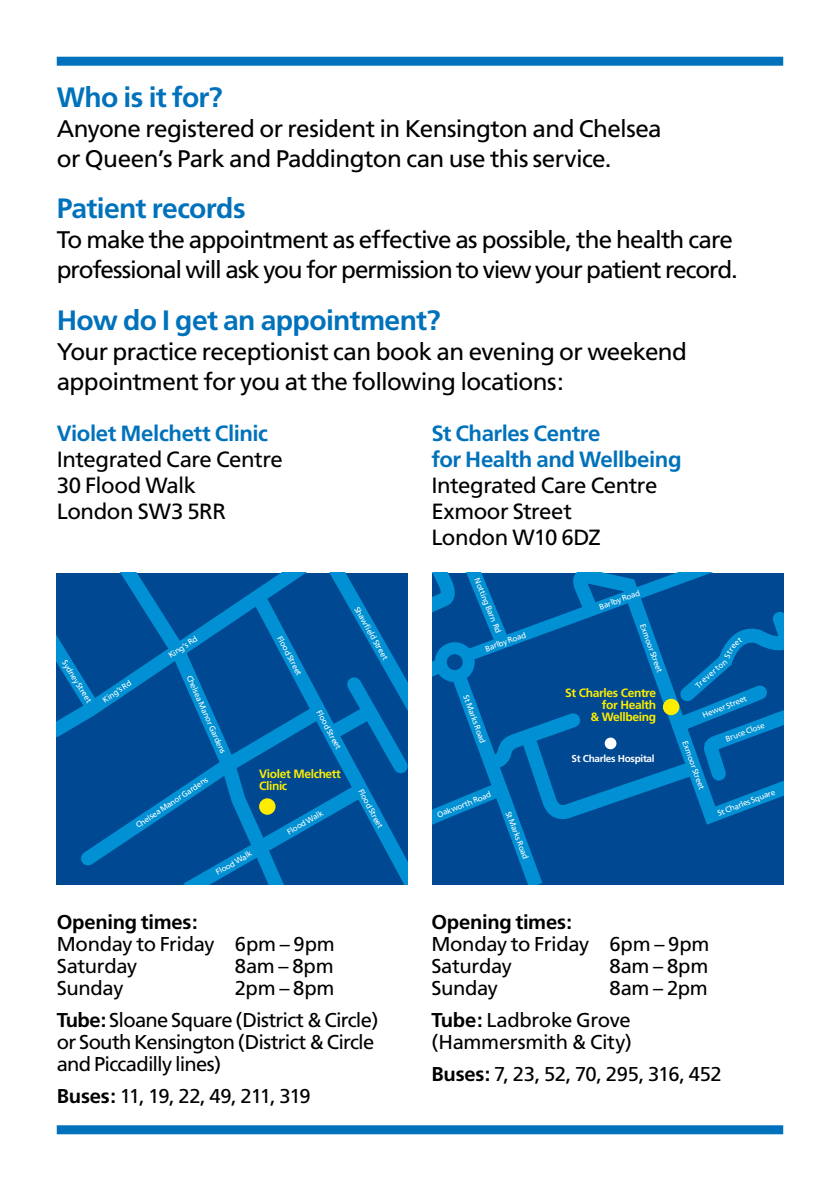
<style>
.page{position:relative;width:840px;height:1191px;background:#fff}
.page>*{position:absolute;margin:0;border:0;box-sizing:border-box;transform-origin:0 0}
.t1{font:700 28px "Frutiger";letter-spacing:-.025em;color:#0072bb}
.t2{font:24px/30px "Frutiger";letter-spacing:-.03em;color:#000}
.t3{font:22px/26px "Frutiger";letter-spacing:-.02em;color:#000}
.t4{font:700 22px/26px "Frutiger";letter-spacing:-.02em;color:#0072bb}
.t5{font:20px/22px "Frutiger";letter-spacing:-.025em;color:#000}
.t6{font:700 20px "Frutiger";letter-spacing:-.015em;color:#000}
.t7{font:20px "Frutiger";letter-spacing:-.055em;color:#000}
.t8{font:700 12px/12px "Frutiger";letter-spacing:-.03em;color:#ffed00}
.t9{font:700 10px "Frutiger";letter-spacing:-.03em;color:#fff}
.t10{font:8px "Frutiger";color:#fff}
.s1{font-weight:700}
</style>
<div class="page">
<div style="left:57px;top:57px;width:725px;height:9px;background:#0072bb"></div>
<div style="left:57px;top:1125px;width:725px;height:9px;background:#0072bb"></div>
<div style="left:57px;top:573px;width:46px;height:177px;background:#004992"></div>
<svg style="left:103px;top:573px;width:65px;height:311px;background:#005ba2"></svg>
<svg style="left:68px;top:693px;width:100px;height:185px;background:#004f97"></svg>
<svg style="left:57px;top:610px;width:55px;height:117px;background:#005ba2"></svg>
<svg style="left:168px;top:573px;width:240px;height:311px;background:#005aa2"></svg>
<div style="left:259px;top:798px;width:16px;height:16px;background:#ffed00;border-radius:50%"></div>
<svg style="left:432px;top:573px;width:350px;height:311px;background:#0059a0"></svg>
<p class="t1" style="left:57px;top:81px;width:167px">Who is it for?</p>
<p class="t2" style="left:57px;top:113px;width:606px">Anyone registered or resident in Kensington and Chelsea or Queen’s Park and Paddington can use this service.</p>
<p class="t1" style="left:57px;top:192px;width:190px">Patient records</p>
<p class="t2" style="left:57px;top:225px;width:682px">To make the appointment as effective as possible, the health care professional will ask you for permission to view your patient record.</p>
<p class="t1" style="left:57px;top:304px;width:385px">How do I get an appointment?</p>
<p class="t2" style="left:57px;top:336px;width:631px">Your practice receptionist can book an evening or weekend appointment for you at the following locations:</p>
<p class="t4" style="left:57px;top:420px;width:213px">Violet Melchett Clinic</p>
<p class="t3" style="left:57px;top:446px;width:227px">Integrated Care Centre<br>30 Flood Walk<br>London SW3 5RR</p>
<p class="t4" style="left:431px;top:420px;width:252px">St Charles Centre<br>for Health and Wellbeing</p>
<p class="t3" style="left:431px;top:472px;width:227px">Integrated Care Centre<br>Exmoor Street<br>London W10 6DZ</p>
<p class="t10" style="left:68px;top:658px;width:50px;rotate:58deg">Sydney Street</p>
<p class="t10" style="left:101px;top:696px;width:34px;rotate:-34deg">King’s Rd</p>
<p class="t10" style="left:167px;top:652px;width:34px;rotate:-34deg">King’s Rd</p>
<p class="t10" style="left:193px;top:673px;width:87px;rotate:66deg">Chelsea Manor Gardens</p>
<p class="t10" style="left:283px;top:634px;width:45px;rotate:62deg">Flood Street</p>
<p class="t10" style="left:323px;top:708px;width:45px;rotate:62deg">Flood Street</p>
<p class="t10" style="left:134px;top:822px;width:87px;rotate:-34deg">Chelsea Manor Gardens</p>
<p class="t8" style="left:259px;top:767px;width:83px">Violet Melchett<br>Clinic</p>
<p class="t10" style="left:285px;top:828px;width:42px;rotate:-30deg">Flood Walk</p>
<p class="t10" style="left:214px;top:868px;width:42px;rotate:-30deg">Flood Walk</p>
<p class="t10" style="left:360px;top:605px;width:61px;rotate:60deg">Shawfi eld Street</p>
<p class="t10" style="left:364px;top:787px;width:45px;rotate:62deg">Flood Street</p>
<p class="t6" style="left:57px;top:910px;width:142px">Opening times:</p>
<p class="t5" style="left:57px;top:932px;width:279px">Monday to Friday 6pm – 9pm<br>Saturday</p>
<p class="t5" style="left:235px;top:954px;width:100px">8am – 8pm</p>
<p class="t5" style="left:57px;top:976px;width:68px">Sunday</p>
<p class="t5" style="left:57px;top:971px;width:323px;line-height:32.2px;text-indent:178px">2pm – 8pm<br><span class="s1">Tube:</span> Sloane Square (District &amp; Circle)</p>
<p class="t5" style="left:57px;top:1030px;width:319px">or South Kensington (District &amp; Circle and Piccadilly lines)</p>
<p class="t7" style="left:57px;top:1084px;width:255px"><span class="s1">Buses:</span> 11, 19, 22, 49, 211, 319</p>
<p class="t10" style="left:481px;top:576px;width:60px;rotate:68deg">Notting Barn Rd</p>
<p class="t10" style="left:483px;top:644px;width:44px;rotate:-20deg">Barlby Road</p>
<p class="t10" style="left:470px;top:694px;width:52px;rotate:70deg">St Marks Road</p>
<p class="t10" style="left:435px;top:811px;width:59px;rotate:-22deg">Oakworth Road</p>
<p class="t10" style="left:512px;top:810px;width:52px;rotate:69deg">St Marks Road</p>
<p class="t10" style="left:597px;top:602px;width:44px;rotate:-20deg">Barlby Road</p>
<p class="t10" style="left:646px;top:622px;width:53px;rotate:70deg">Exmoor Street</p>
<p class="t8" style="left:565px;top:687px;width:92px;text-align:right">St Charles Centre for Health<br>&amp; Wellbeing</p>
<p class="t9" style="left:571px;top:752px;width:84px">St Charles Hospital</p>
<p class="t10" style="left:693px;top:683px;width:41px;rotate:-41deg">Treverton</p>
<p class="t10" style="left:700px;top:711px;width:48px;rotate:-22deg">Hewer Street</p>
<p class="t10" style="left:723px;top:734px;width:42px;rotate:-20deg">Bruce Close</p>
<p class="t10" style="left:688px;top:739px;width:53px;rotate:70deg">Exmoor Street</p>
<p class="t10" style="left:715px;top:809px;width:63px;rotate:-21deg">St Charles Square</p>
<p class="t6" style="left:431px;top:910px;width:142px">Opening times:</p>
<p class="t5" style="left:431px;top:932px;width:279px">Monday to Friday 6pm – 9pm<br>Saturday</p>
<p class="t5" style="left:609px;top:954px;width:100px">8am – 8pm</p>
<p class="t5" style="left:431px;top:976px;width:68px">Sunday</p>
<p class="t5" style="left:431px;top:971px;width:278px;line-height:32.2px;text-indent:178px">8am – 2pm<br><span class="s1">Tube:</span> Ladbroke Grove</p>
<p class="t5" style="left:431px;top:1025px;width:292px;line-height:32.2px">(Hammersmith &amp; City)<br><span class="s1">Buses:</span> 7, 23, 52, 70, 295, 316, 452</p>
</div>
